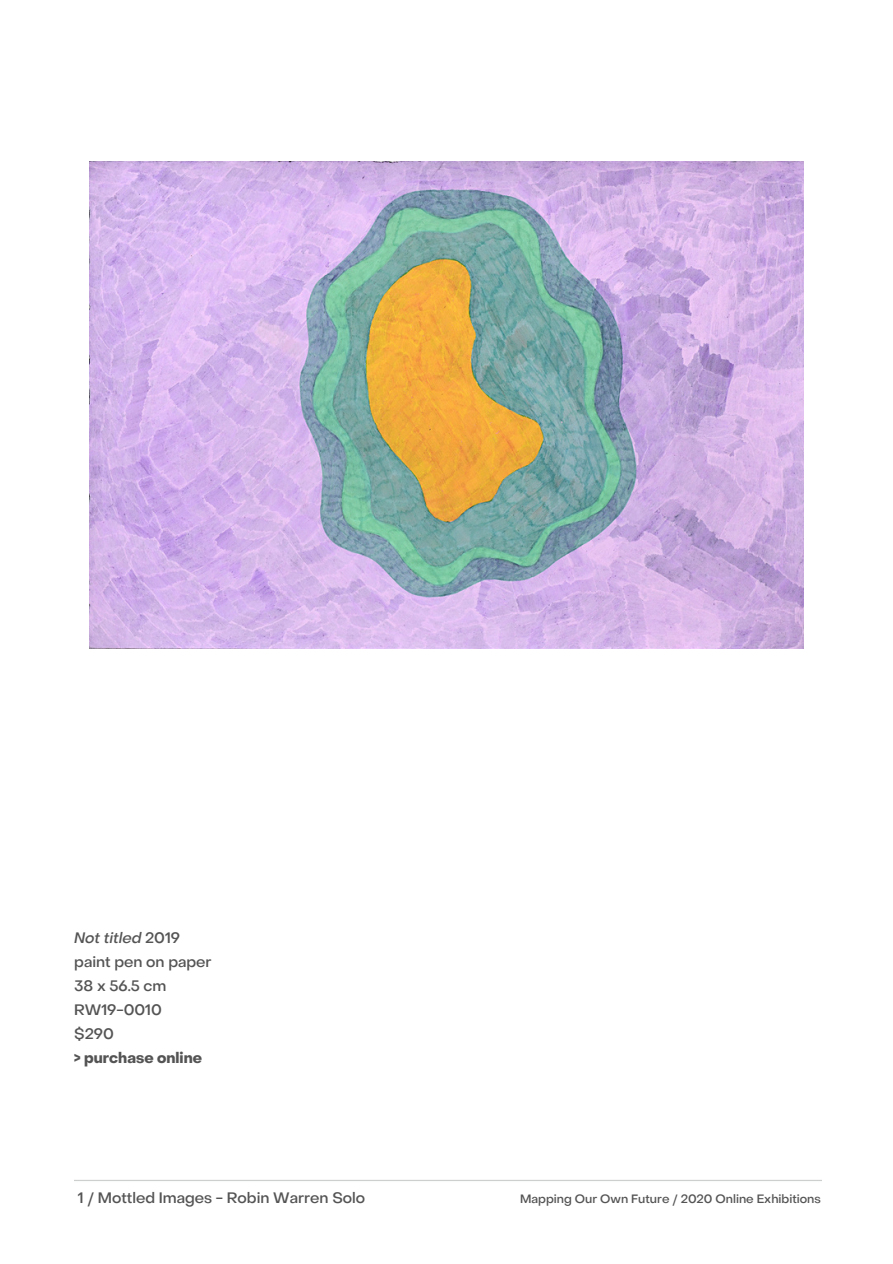
<style>
.page{position:relative;width:893px;height:1264px;background:#fff}
.page>*{position:absolute;margin:0;border:0;box-sizing:border-box;transform-origin:0 0}
.t1{font:500 15px "Object Sans";color:#545454}
.t2{font:700 15px "Object Sans";color:#545454}
.t3{font:italic 500 15px "Object Sans";color:#545454}
.t4{font:500 12px "Object Sans";color:#545454}
.s1{font-style:normal}
</style>
<div class="page">
<img style="left:89px;top:162px;width:714px;height:486px">
<p class="t3" style="left:74px;top:931px;width:107px">Not titled <span class="s1">2019</span></p>
<p class="t1" style="left:74px;top:955px;width:139px">paint pen on paper</p>
<p class="t1" style="left:74px;top:979px;width:94px">38 x 56.5 cm</p>
<p class="t1" style="left:74px;top:1003px;width:89px">RW19-0010</p>
<p class="t1" style="left:74px;top:1027px;width:41px">$290</p>
<p class="t2" style="left:74px;top:1051px;width:129px">&gt; purchase online</p>
<p class="t1" style="left:78px;top:1191px;width:289px">1 / Mottled Images - Robin Warren Solo</p>
<p class="t4" style="left:520px;top:1194px;width:302px">Mapping Our Own Future / 2020 Online Exhibitions</p>
</div>
